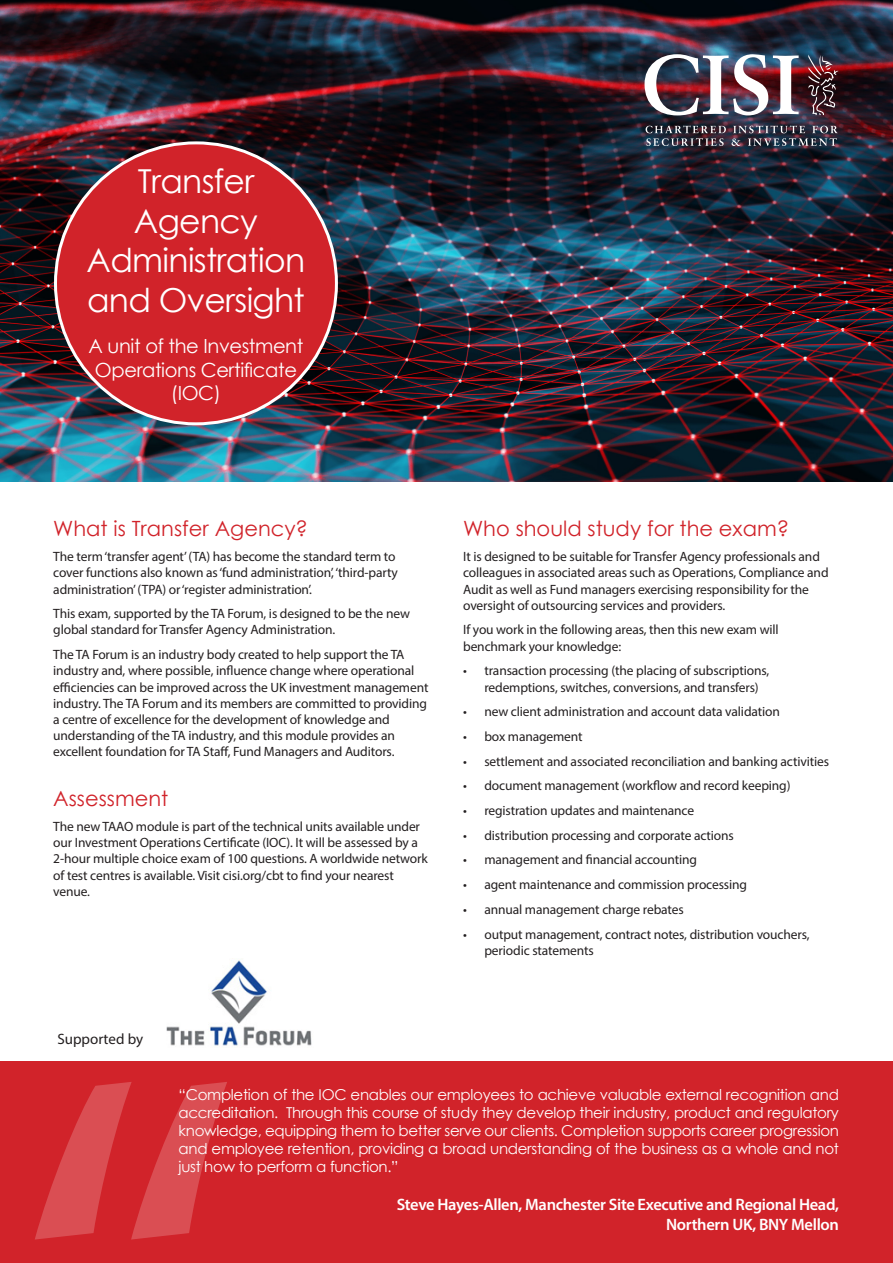
<style>
.page{position:relative;width:893px;height:1263px;background:#fff}
.page>*{position:absolute;margin:0;border:0;box-sizing:border-box;transform-origin:0 0}
.t1{font:646.05px "Myriad Pro";color:#fff}
.t2{font:33px/39.6px "Century Gothic";letter-spacing:-.02em;color:#fff;text-align:center}
.t3{font:21px "Century Gothic";color:#d1232a}
.t4{font:19.5px/23.4px "Century Gothic";letter-spacing:-.02em;color:#fff;text-align:center}
.t5{font:600 16.5px/19.8px "Myriad Pro";letter-spacing:-.02em;color:#fff;text-align:right}
.t6{font:15px/18px "Century Gothic";letter-spacing:-.02em;color:#fff;text-align:justify}
.t7{font:15px "Myriad Pro";color:#231f20}
.t8{font:13.5px/16.2px "Myriad Pro";letter-spacing:-.01em;color:#231f20}
</style>
<div class="page">
<div style="left:0;top:1061px;width:893px;height:202px;background:#d1232a"></div>
<img style="left:0;top:0;width:893px;height:482px">
<img style="left:644px;top:54px;width:155px;height:61px">
<svg style="left:808px;top:55px;width:30px;height:60px;background:#5b3c44"></svg>
<svg style="left:646px;top:126px;width:80px;height:20px;background:#514e59"></svg>
<svg style="left:732px;top:126px;width:106px;height:20px;background:#4f4e5c"></svg>
<div style="left:55px;top:143px;width:281px;height:281px;background:#d1232a;border-radius:50%"></div>
<img style="left:166px;top:960px;width:146px;height:86px">
<h2 class="t2" style="left:87px;top:161px;width:220px">Transfer<br>Agency<br>Administration and Oversight</h2>
<h3 class="t4" style="left:89px;top:334px;width:216px">A unit of the Investment<br>Operations Certificate (IOC)</h3>
<h3 class="t3" style="left:53px;top:514px;width:256px">What is Transfer Agency?</h3>
<p class="t8" style="left:53px;top:548px;width:346px">The term ‘transfer agent’ (TA) has become the standard term to cover functions also known as ‘fund administration’, ‘third-party administration’ (TPA) or ‘register administration’.</p>
<p class="t8" style="left:53px;top:605px;width:358px">This exam, supported by the TA Forum, is designed to be the new global standard for Transfer Agency Administration.</p>
<p class="t8" style="left:53px;top:646px;width:377px">The TA Forum is an industry body created to help support the TA industry and, where possible, influence change where operational efficiencies can be improved across the UK investment management industry. The TA Forum and its members are committed to providing a centre of excellence for the development of knowledge and understanding of the TA industry, and this module provides an excellent foundation for TA Staff, Fund Managers and Auditors.</p>
<h3 class="t3" style="left:53px;top:784px;width:117px">Assessment</h3>
<p class="t8" style="left:53px;top:818px;width:376px">The new TAAO module is part of the technical units available under our Investment Operations Certificate (IOC). It will be assessed by a 2-hour multiple choice exam of 100 questions. A worldwide network of test centres is available. Visit cisi.org/cbt to find your nearest venue.</p>
<p class="t7" style="left:57px;top:1030px;width:87px">Supported by</p>
<h3 class="t3" style="left:463px;top:514px;width:327px">Who should study for the exam?</h3>
<p class="t8" style="left:463px;top:548px;width:367px">It is designed to be suitable for Transfer Agency professionals and colleagues in associated areas such as Operations, Compliance and Audit as well as Fund managers exercising responsibility for the oversight of outsourcing services and providers.</p>
<p class="t8" style="left:463px;top:621px;width:317px">If you work in the following areas, then this new exam will benchmark your knowledge:</p>
<p class="t8" style="left:484px;top:662px;width:286px;text-indent:-21px">• transaction processing (the placing of subscriptions, redemptions, switches, conversions, and transfers)</p>
<p class="t8" style="left:463px;top:703px;width:318px">• new client administration and account data validation</p>
<p class="t8" style="left:463px;top:728px;width:121px">• box management</p>
<p class="t8" style="left:463px;top:753px;width:367px">• settlement and associated reconciliation and banking activities</p>
<p class="t8" style="left:463px;top:777px;width:329px">• document management (workflow and record keeping)</p>
<p class="t8" style="left:463px;top:802px;width:232px">• registration updates and maintenance</p>
<p class="t8" style="left:463px;top:827px;width:272px">• distribution processing and corporate actions</p>
<p class="t8" style="left:463px;top:852px;width:235px">• management and financial accounting</p>
<p class="t8" style="left:463px;top:876px;width:285px">• agent maintenance and commission processing</p>
<p class="t8" style="left:463px;top:901px;width:222px">• annual management charge rebates</p>
<p class="t8" style="left:484px;top:926px;width:327px;text-indent:-21px">• output management, contract notes, distribution vouchers, periodic statements</p>
<h1 class="t1" style="left:13px;top:909px;width:230px">“</h1>
<p class="t6" style="left:179px;top:1085px;width:662px">“Completion of the IOC enables our employees to achieve valuable external recognition and accreditation. Through this course of study they develop their industry, product and regulatory knowledge, equipping them to better serve our clients. Completion supports career progression and employee retention, providing a broad understanding of the business as a whole and not just how to perform a function.”</p>
<p class="t5" style="left:397px;top:1194px;width:444px">Steve Hayes-Allen, Manchester Site Executive and Regional Head,<br>Northern UK, BNY Mellon</p>
</div>
